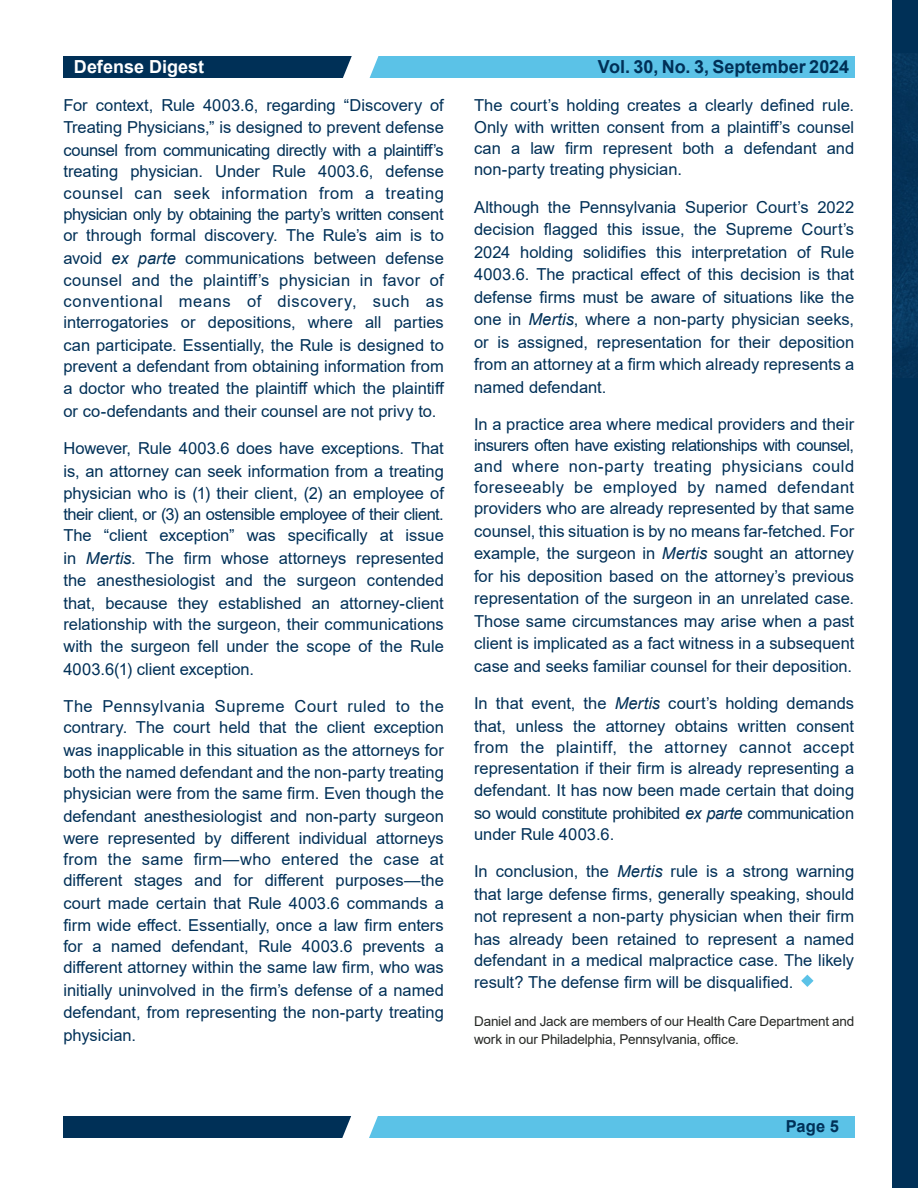
<style>
.page{position:relative;width:918px;height:1188px;background:#fff}
.page>*{position:absolute;margin:0;border:0;box-sizing:border-box;transform-origin:0 0}
.Body_Text_-_Align_Left{font:700 18px "Arial";color:#003057}
.Body_Text_-_Align_Left-2{font:700 18px "Arial";color:#fff}
.Body_Text_-_Align_Left-3{font:16.5px/22.5px "Arial";color:#003057;text-align:justify}
.Body_Text_-_Align_Left-4{font:16.5px "Arial";letter-spacing:.03em;color:#003057}
.Body_Text_-_Align_Left-5{font:16.5px/22.5px "Arial";letter-spacing:.02em;color:#003057}
.Body_Text_-_Align_Left-6{font:16.5px "Arial";letter-spacing:-.03em;color:#003057}
.Body_Text_-_Align_Left-7{font:16.5px "Arial";letter-spacing:-.035em;color:#003057}
.Body_Text_-_Align_Left-8{font:16.5px "Arial";letter-spacing:.035em;color:#003057}
.Body_Text_-_Align_Left-9{font:700 16.5px "Arial";color:#003057}
.Body_Text_-_Align_Left-10{font:13.5px/18px "Arial";letter-spacing:-.015em;color:#262825}
.s1{font-style:italic}
</style>
<div class="page">
<div style="left:363px;top:1116px;width:492px;height:21px;background:#5bc2e7"></div>
<div style="left:63px;top:1116px;width:295px;height:21px;background:#003057"></div>
<div style="left:63px;top:56px;width:295px;height:21px;background:#003057"></div>
<div style="left:363px;top:56px;width:492px;height:21px;background:#5bc2e7"></div>
<svg style="left:340px;top:56px;width:43px;height:22px"></svg>
<svg style="left:340px;top:1116px;width:43px;height:22px"></svg>
<div style="left:892px;top:0;width:26px;height:1188px;background:#003057"></div>
<img style="left:892px;top:53px;width:26px;height:323px">
<svg style="left:801px;top:975px;width:13px;height:12px"></svg>
<p class="Body_Text_-_Align_Left-2" style="left:74px;top:54px;width:132px">Defense Digest</p>
<p class="Body_Text_-_Align_Left" style="left:598px;top:54px;width:253px">Vol. 30, No. 3, September 2024</p>
<p class="Body_Text_-_Align_Left-3" style="left:63px;top:94px;width:382px">For context, Rule 4003.6, regarding “Discovery of Treating Physicians,” is designed to prevent defense counsel from communicating directly with a plaintiff’s</p>
<p class="Body_Text_-_Align_Left-5" style="left:63px;top:160px;width:382px">treating physician. Under Rule 4003.6, defense counsel can seek information from a treating</p>
<p class="Body_Text_-_Align_Left-6" style="left:63px;top:203px;width:382px">physician only by obtaining the party’s written consent</p>
<p class="Body_Text_-_Align_Left-3" style="left:63px;top:224px;width:382px">or through formal discovery. The Rule’s aim is to avoid <span class="s1">ex parte</span> communications between defense counsel and the plaintiff’s physician in favor of</p>
<p class="Body_Text_-_Align_Left-8" style="left:63px;top:290px;width:382px">conventional means of discovery, such as</p>
<p class="Body_Text_-_Align_Left-3" style="left:63px;top:311px;width:382px">interrogatories or depositions, where all parties can participate. Essentially, the Rule is designed to</p>
<p class="Body_Text_-_Align_Left-3" style="left:63px;top:355px;width:383px">prevent a defendant from obtaining information from a doctor who treated the plaintiff which the plaintiff or co-defendants and their counsel are not privy to.</p>
<p class="Body_Text_-_Align_Left-3" style="left:63px;top:437px;width:382px">However, Rule 4003.6 does have exceptions. That is, an attorney can seek information from a treating physician who is (1) their client, (2) an employee of</p>
<p class="Body_Text_-_Align_Left-6" style="left:63px;top:503px;width:382px">their client, or (3) an ostensible employee of their client.</p>
<p class="Body_Text_-_Align_Left-3" style="left:63px;top:524px;width:382px">The “client exception” was specifically at issue in <span class="s1">Mertis</span>. The firm whose attorneys represented the anesthesiologist and the surgeon contended that, because they established an attorney-client</p>
<p class="Body_Text_-_Align_Left-3" style="left:63px;top:613px;width:382px">relationship with the surgeon, their communications with the surgeon fell under the scope of the Rule 4003.6(1) client exception.</p>
<p class="Body_Text_-_Align_Left-4" style="left:63px;top:695px;width:382px">The Pennsylvania Supreme Court ruled to the</p>
<p class="Body_Text_-_Align_Left-3" style="left:63px;top:716px;width:382px">contrary. The court held that the client exception was inapplicable in this situation as the attorneys for both the named defendant and the non-party treating</p>
<p class="Body_Text_-_Align_Left-3" style="left:63px;top:782px;width:382px">physician were from the same firm. Even though the defendant anesthesiologist and non-party surgeon were represented by different individual attorneys</p>
<p class="Body_Text_-_Align_Left-5" style="left:63px;top:848px;width:382px">from the same firm—who entered the case at</p>
<p class="Body_Text_-_Align_Left-3" style="left:63px;top:869px;width:382px">different stages and for different purposes—the court made certain that Rule 4003.6 commands a firm wide effect. Essentially, once a law firm enters</p>
<p class="Body_Text_-_Align_Left-3" style="left:63px;top:935px;width:382px">for a named defendant, Rule 4003.6 prevents a</p>
<p class="Body_Text_-_Align_Left-3" style="left:63px;top:956px;width:382px">different attorney within the same law firm, who was initially uninvolved in the firm’s defense of a named defendant, from representing the non-party treating physician.</p>
<p class="Body_Text_-_Align_Left-3" style="left:474px;top:94px;width:382px">The court’s holding creates a clearly defined rule.<br>Only with written consent from a plaintiff’s counsel</p>
<p class="Body_Text_-_Align_Left-3" style="left:474px;top:137px;width:382px">can a law firm represent both a defendant and</p>
<p class="Body_Text_-_Align_Left-3" style="left:474px;top:158px;width:209px">non-party treating physician.</p>
<p class="Body_Text_-_Align_Left-3" style="left:474px;top:196px;width:382px">Although the Pennsylvania Superior Court’s 2022 decision flagged this issue, the Supreme Court’s 2024 holding solidifies this interpretation of Rule 4003.6. The practical effect of this decision is that defense firms must be aware of situations like the one in <span class="s1">Mertis</span>, where a non-party physician seeks, or is assigned, representation for their deposition from an attorney at a firm which already represents a named defendant.</p>
<p class="Body_Text_-_Align_Left-3" style="left:474px;top:413px;width:382px">In a practice area where medical providers and their</p>
<p class="Body_Text_-_Align_Left-7" style="left:474px;top:434px;width:382px">insurers often have existing relationships with counsel,</p>
<p class="Body_Text_-_Align_Left-4" style="left:474px;top:455px;width:382px">and where non-party treating physicians could</p>
<p class="Body_Text_-_Align_Left-4" style="left:474px;top:476px;width:382px">foreseeably be employed by named defendant</p>
<p class="Body_Text_-_Align_Left-3" style="left:474px;top:497px;width:382px">providers who are already represented by that same counsel, this situation is by no means far-fetched. For example, the surgeon in <span class="s1">Mertis</span> sought an attorney for his deposition based on the attorney’s previous representation of the surgeon in an unrelated case.<br>Those same circumstances may arise when a past client is implicated as a fact witness in a subsequent case and seeks familiar counsel for their deposition.</p>
<p class="Body_Text_-_Align_Left-3" style="left:474px;top:692px;width:382px">In that event, the <span class="s1">Mertis</span> court’s holding demands that, unless the attorney obtains written consent</p>
<p class="Body_Text_-_Align_Left-4" style="left:474px;top:736px;width:382px">from the plaintiff, the attorney cannot accept</p>
<p class="Body_Text_-_Align_Left-3" style="left:474px;top:757px;width:382px">representation if their firm is already representing a defendant. It has now been made certain that doing so would constitute prohibited <span class="s1">ex parte</span> communication</p>
<p class="Body_Text_-_Align_Left-3" style="left:474px;top:823px;width:142px">under Rule 4003.6.</p>
<p class="Body_Text_-_Align_Left-3" style="left:474px;top:860px;width:382px">In conclusion, the <span class="s1">Mertis</span> rule is a strong warning that large defense firms, generally speaking, should not represent a non-party physician when their firm has already been retained to represent a named</p>
<p class="Body_Text_-_Align_Left-3" style="left:474px;top:949px;width:382px">defendant in a medical malpractice case. The likely result? The defense firm will be disqualified.</p>
<p class="Body_Text_-_Align_Left-10" style="left:474px;top:1012px;width:382px">Daniel and Jack are members of our Health Care Department and work in our Philadelphia, Pennsylvania, office.</p>
<p class="Body_Text_-_Align_Left-9" style="left:786px;top:1115px;width:55px">Page 5</p>
</div>
